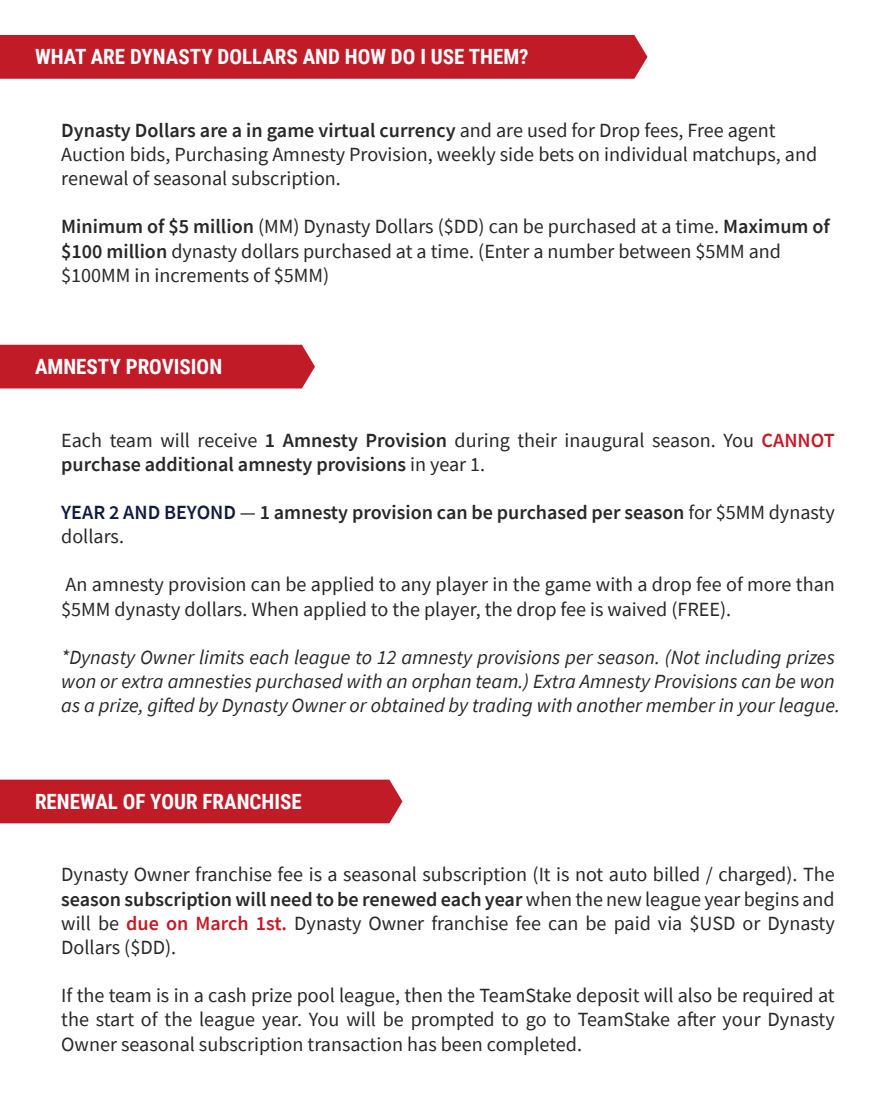
<style>
.page{position:relative;width:896px;height:1120px;background:#fff}
.page>*{position:absolute;margin:0;border:0;box-sizing:border-box;transform-origin:0 0}
.t1{font:700 21px "Roboto Condensed";color:#fff}
.t2{font:20.12px/24.2px "Source Sans Pro";color:#282828}
.t3{font:italic 20.12px/24.2px "Source Sans Pro";color:#282828}
.t4{font:600 20.12px/24.2px "Source Sans Pro";color:#282828}
.s1{font-weight:600}
.s2{font-weight:600;color:#c21b28}
.s3{color:#111b40}
.s4{font-weight:400}
</style>
<div class="page">
<div style="left:0;top:780px;width:402px;height:43px;background:#c21b28"></div>
<div style="left:0;top:345px;width:315px;height:44px;background:#c21b28"></div>
<div style="left:0;top:35px;width:648px;height:44px;background:#c21b28"></div>
<p class="t1" style="left:35px;top:42px;width:495px">WHAT ARE DYNASTY DOLLARS AND HOW DO I USE THEM?</p>
<p class="t2" style="left:61px;top:118px;width:757px"><span class="s1">Dynasty Dollars are a in game virtual currency</span> and are used for Drop fees, Free agent<br>Auction bids, Purchasing Amnesty Provision, weekly side bets on individual matchups, and renewal of seasonal subscription.</p>
<p class="t2" style="left:61px;top:215px;width:770px"><span class="s1">Minimum of $5 million</span> (MM) Dynasty Dollars ($DD) can be purchased at a time. <span class="s1">Maximum of $100 million</span> dynasty dollars purchased at a time. (Enter a number between $5MM and $100MM in increments of $5MM)</p>
<p class="t1" style="left:35px;top:352px;width:189px">AMNESTY PROVISION</p>
<p class="t2" style="left:61px;top:428px;width:775px">Each team will receive <span class="s1">1 Amnesty Provision</span> during their inaugural season. You <span class="s2">CANNOT </span><span class="s1">purchase additional amnesty provisions</span> in year 1.</p>
<p class="t4" style="left:61px;top:500px;width:775px"><span class="s3">YEAR 2 AND BEYOND</span> <span class="s4">—</span> 1 amnesty provision can be purchased per season <span class="s4">for $5MM dynasty dollars.</span></p>
<p class="t2" style="left:61px;top:573px;width:775px">An amnesty provision can be applied to any player in the game with a drop fee of more than $5MM dynasty dollars. When applied to the player, the drop fee is waived (FREE).</p>
<p class="t3" style="left:61px;top:645px;width:780px">*Dynasty Owner limits each league to 12 amnesty provisions per season. (Not including prizes won or extra amnesties purchased with an orphan team.) Extra Amnesty Provisions can be won as a prize, gifted by Dynasty Owner or obtained by trading with another member in your league.</p>
<p class="t1" style="left:35px;top:787px;width:268px">RENEWAL OF YOUR FRANCHISE</p>
<p class="t2" style="left:61px;top:863px;width:775px;text-align:justify">Dynasty Owner franchise fee is a seasonal subscription (It is not auto billed / charged). The <span class="s1">season subscription will need to be renewed each year</span> when the new league year begins and will be <span class="s2">due on March 1st.</span> Dynasty Owner franchise fee can be paid via $USD or Dynasty Dollars ($DD).</p>
<p class="t2" style="left:61px;top:983px;width:775px;text-align:justify">If the team is in a cash prize pool league, then the TeamStake deposit will also be required at the start of the league year. You will be prompted to go to TeamStake after your Dynasty Owner seasonal subscription transaction has been completed.</p>
</div>
